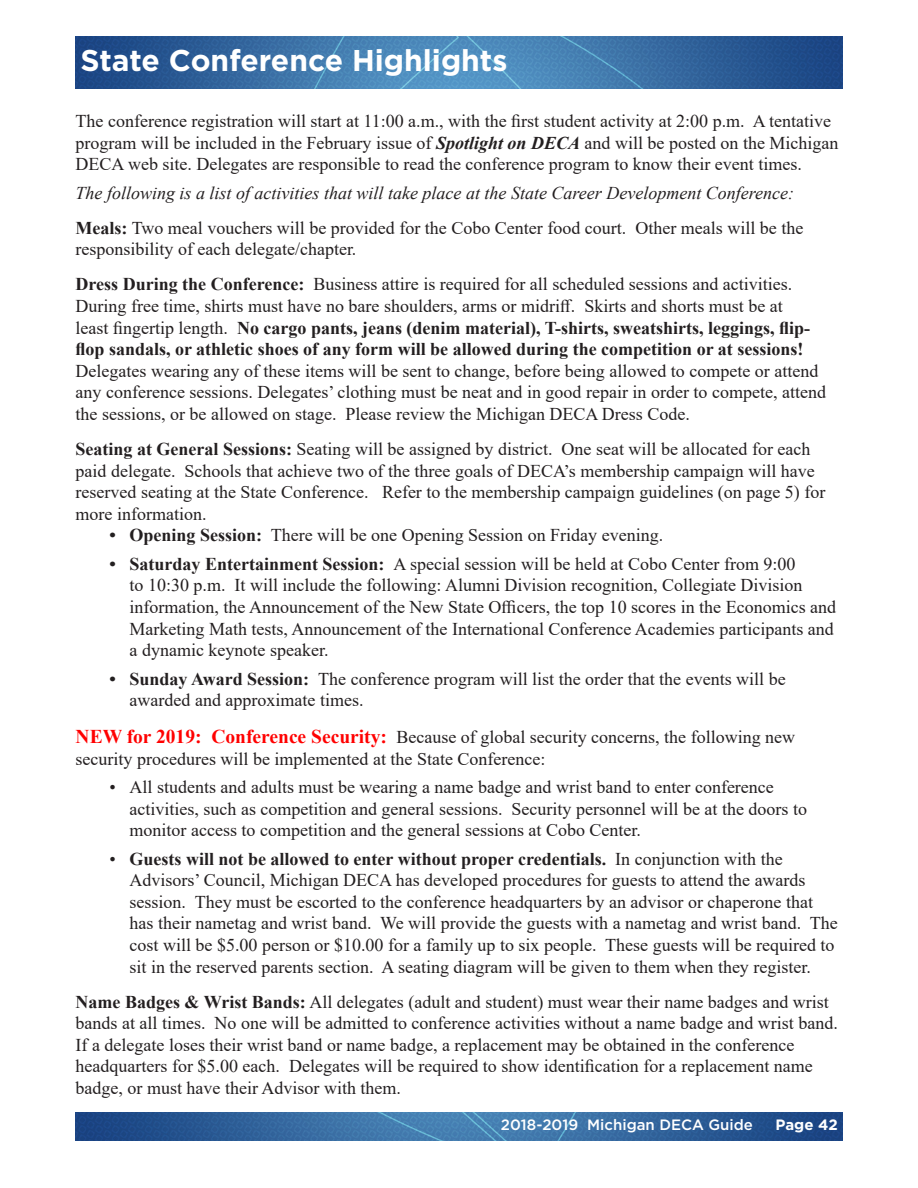
<style>
.page{position:relative;width:918px;height:1188px;background:#fff}
.page>*{position:absolute;margin:0;border:0;box-sizing:border-box;transform-origin:0 0}
.t1{font:700 30px "Gotham";color:#fff}
.t2{font:700 25.5px "Gotham";color:#fff}
.Normal__Web{font:18px/21.6px "Times New Roman";color:#231f20}
.Normal__Web-2{font:italic 18px "Times New Roman";color:#231f20}
.t3{font:500 15px "Gotham";color:#fff}
.t4{font:700 15px "Gotham";color:#fff}
.s1{font-weight:700;font-style:italic}
.s2{font-weight:700}
.s3{font-weight:700;font-size:19.5px;color:#f00}
</style>
<div class="page">
<img style="left:76px;top:1112px;width:766px;height:29px">
<img style="left:76px;top:36px;width:766px;height:52px">
<p class="t1" style="left:80px;top:43px;width:429px">State Conference Highlights</p>
<p class="Normal__Web" style="left:76px;top:110px;width:764px">The conference registration will start at 11:00 a.m., with the first student activity at 2:00 p.m. A tentative program will be included in the February issue of <span class="s1">Spotlight on DECA</span> and will be posted on the Michigan<br>DECA web site. Delegates are responsible to read the conference program to know their event times.</p>
<p class="Normal__Web-2" style="left:76px;top:180px;width:720px">The following is a list of activities that will take place at the State Career Development Conference:</p>
<p class="Normal__Web" style="left:76px;top:216px;width:729px"><span class="s2">Meals:</span> Two meal vouchers will be provided for the Cobo Center food court. Other meals will be the responsibility of each delegate/chapter.</p>
<p class="Normal__Web" style="left:76px;top:273px;width:752px"><span class="s2">Dress During the Conference:</span> Business attire is required for all scheduled sessions and activities.<br>During free time, shirts must have no bare shoulders, arms or midriff. Skirts and shorts must be at<br>least fingertip length. <span class="s2">No cargo pants, jeans (denim material), T-shirts, sweatshirts, leggings, flip&shy;flop sandals, or athletic shoes of any form will be allowed during the competition or at sessions!<br></span>Delegates wearing any of these items will be sent to change, before being allowed to compete or attend any conference sessions. Delegates’ clothing must be neat and in good repair in order to compete, attend the sessions, or be allowed on stage. Please review the Michigan DECA Dress Code.</p>
<p class="Normal__Web" style="left:76px;top:438px;width:751px"><span class="s2">Seating at General Sessions:</span> Seating will be assigned by district. One seat will be allocated for each paid delegate. Schools that achieve two of the three goals of DECA’s membership campaign will have reserved seating at the State Conference. Refer to the membership campaign guidelines (on page 5) for more information.</p>
<p class="Normal__Web" style="left:109px;top:524px;width:555px"><span class="s2">• Opening Session:</span> There will be one Opening Session on Friday evening.</p>
<p class="Normal__Web" style="left:130px;top:552px;width:708px;text-indent:-20px"><span class="s2">• Saturday Entertainment Session:</span> A special session will be held at Cobo Center from 9:00<br>to 10:30 p.m. It will include the following: Alumni Division recognition, Collegiate Division information, the Announcement of the New State Officers, the top 10 scores in the Economics and Marketing Math tests, Announcement of the International Conference Academies participants and a dynamic keynote speaker.</p>
<p class="Normal__Web" style="left:130px;top:667px;width:658px;text-indent:-20px"><span class="s2">• Sunday Award Session:</span> The conference program will list the order that the events will be awarded and approximate times.</p>
<p class="Normal__Web" style="left:76px;top:726px;width:721px"><span class="s3">NEW for 2019: Conference Security:</span> Because of global security concerns, the following new security procedures will be implemented at the State Conference:</p>
<p class="Normal__Web" style="left:130px;top:776px;width:679px;text-indent:-20px">• All students and adults must be wearing a name badge and wrist band to enter conference activities, such as competition and general sessions. Security personnel will be at the doors to monitor access to competition and the general sessions at Cobo Center.</p>
<p class="Normal__Web" style="left:130px;top:847px;width:710px;text-indent:-20px">• <span class="s2">Guests will not be allowed to enter without proper credentials.</span> In conjunction with the Advisors’ Council, Michigan DECA has developed procedures for guests to attend the awards session. They must be escorted to the conference headquarters by an advisor or chaperone that has their nametag and wrist band. We will provide the guests with a nametag and wrist band. The cost will be $5.00 person or $10.00 for a family up to six people. These guests will be required to sit in the reserved parents section. A seating diagram will be given to them when they register.</p>
<p class="Normal__Web" style="left:76px;top:990px;width:764px"><span class="s2">Name Badges &amp; Wrist Bands:</span> All delegates (adult and student) must wear their name badges and wrist bands at all times. No one will be admitted to conference activities without a name badge and wrist band.</p>
<p class="Normal__Web" style="left:76px;top:1033px;width:739px">If a delegate loses their wrist band or name badge, a replacement may be obtained in the conference headquarters for $5.00 each. Delegates will be required to show identification for a replacement name badge, or must have their Advisor with them.</p>
<h2 class="t2" style="left:713px;top:1113px;width:107px">Page 42</h2>
<p class="t3" style="left:501px;top:1116px;width:254px">2018-2019 Michigan DECA Guide</p>
<p class="t4" style="left:776px;top:1116px;width:64px">Page 42</p>
</div>
